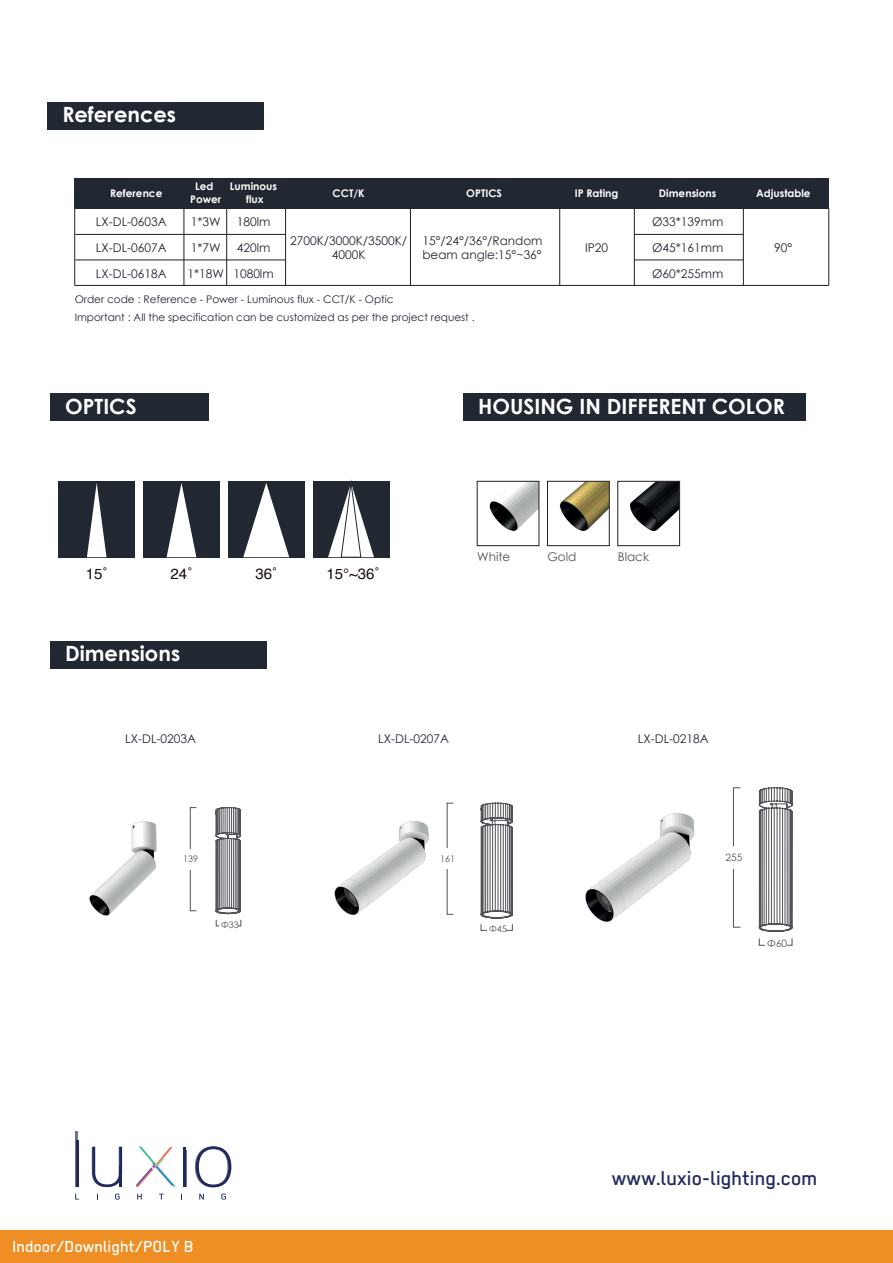
<style>
.page{position:relative;width:893px;height:1263px;background:#fff}
.page>*{position:absolute;margin:0;border:0;box-sizing:border-box;transform-origin:0 0}
.t1{font:500 22.5px "Regular";color:#20295c}
.t2{font:700 21px "Century Gothic";color:#fff}
.t3{font:500 18px "Regular";color:#fff}
.t4{font:15px "Helvetica";color:#190d0e}
.t5{font:12px/14.4px "Century Gothic";color:#212832}
.t6{font:12px "Century Gothic";color:#505357}
.t7{font:10.5px/18px "Century Gothic";color:#212832}
.t8{font:700 10.5px/12.6px "Century Gothic";color:#fff;text-align:center}
.t9{font:10.2px "Century Gothic";color:#505357}
.t10{font:9px "Century Gothic";color:#505357}
</style>
<div class="page">
<div style="left:47px;top:102px;width:217px;height:27px;background:#212832"></div>
<svg style="left:136px;top:1147px;width:40px;height:40px"></svg>
<hr style="left:183px;top:1147px;width:2px;height:40px;background:#20295c">
<hr style="left:76px;top:1140px;width:3px;height:47px;background:#20295c">
<hr style="left:75px;top:1131px;width:3px;height:56px;background:#20295c">
<svg style="left:92px;top:1147px;width:30px;height:40px"></svg>
<hr style="left:120px;top:1167px;width:2px;height:20px;background:#20295c">
<hr style="left:184px;top:1150px;width:2px;height:37px;background:#20295c">
<svg style="left:195px;top:1146px;width:36px;height:41px"></svg>
<svg style="left:75px;top:1194px;width:4px;height:5px"></svg>
<svg style="left:115px;top:1193px;width:5px;height:6px"></svg>
<svg style="left:137px;top:1194px;width:5px;height:5px"></svg>
<svg style="left:159px;top:1194px;width:5px;height:5px"></svg>
<svg style="left:199px;top:1194px;width:5px;height:5px"></svg>
<svg style="left:221px;top:1193px;width:5px;height:6px"></svg>
<div style="left:50px;top:641px;width:217px;height:28px;background:#212832"></div>
<div style="left:50px;top:393px;width:159px;height:28px;background:#212832"></div>
<div style="left:463px;top:393px;width:342px;height:28px;background:#212832"></div>
<hr style="left:75px;top:285px;width:754px;height:1px;background:#231f20">
<hr style="left:75px;top:234px;width:211px;height:1px;background:#231f20">
<hr style="left:75px;top:259px;width:211px;height:1px;background:#231f20">
<hr style="left:634px;top:234px;width:109px;height:1px;background:#231f20">
<hr style="left:634px;top:259px;width:109px;height:1px;background:#231f20">
<hr style="left:183px;top:208px;width:1px;height:77px;background:#231f20">
<hr style="left:226px;top:208px;width:1px;height:77px;background:#231f20">
<hr style="left:285px;top:208px;width:1px;height:77px;background:#231f20">
<hr style="left:410px;top:208px;width:1px;height:77px;background:#231f20">
<hr style="left:559px;top:208px;width:1px;height:77px;background:#231f20">
<hr style="left:634px;top:208px;width:1px;height:77px;background:#231f20">
<hr style="left:828px;top:208px;width:1px;height:77px;background:#231f20">
<hr style="left:74px;top:208px;width:1px;height:77px;background:#231f20">
<hr style="left:743px;top:209px;width:1px;height:76px;background:#231f20">
<div style="left:74px;top:178px;width:755px;height:31px;background:#212832"></div>
<div style="left:0;top:1230px;width:892px;height:33px;background:#ee8e24"></div>
<img style="left:630px;top:483px;width:48px;height:48px">
<div style="left:617px;top:481px;width:63px;height:65px;border:1px solid #231f20"></div>
<img style="left:560px;top:483px;width:48px;height:48px">
<div style="left:547px;top:481px;width:63px;height:65px;border:1px solid #231f20"></div>
<img style="left:489px;top:483px;width:48px;height:48px">
<div style="left:477px;top:481px;width:62px;height:65px;border:1px solid #231f20"></div>
<div style="left:228px;top:481px;width:76px;height:77px;background:#212832"></div>
<svg style="left:243px;top:483px;width:46px;height:74px"></svg>
<div style="left:143px;top:481px;width:77px;height:77px;background:#212832"></div>
<svg style="left:167px;top:483px;width:29px;height:74px"></svg>
<div style="left:59px;top:481px;width:76px;height:77px;background:#212832"></div>
<svg style="left:87px;top:483px;width:20px;height:74px"></svg>
<div style="left:313px;top:481px;width:76px;height:77px;background:#212832"></div>
<svg style="left:328px;top:485px;width:46px;height:72px"></svg>
<div style="left:216px;top:920px;width:25px;height:6px;border:1px solid #505357"></div>
<div style="left:219px;top:920px;width:19px;height:9px;background:#fff"></div>
<svg style="left:215px;top:807px;width:26px;height:107px;background:#8f9194"></svg>
<svg style="left:481px;top:803px;width:32px;height:115px"></svg>
<div style="left:733px;top:787px;width:7px;height:140px;border:1px solid #505357"></div>
<div style="left:723px;top:846px;width:20px;height:23px;background:#fff"></div>
<svg style="left:759px;top:787px;width:33px;height:145px"></svg>
<img style="left:585px;top:813px;width:110px;height:109px">
<img style="left:89px;top:807px;width:108px;height:109px">
<img style="left:334px;top:802px;width:120px;height:114px">
<h2 class="t2" style="left:62px;top:98px;width:115px">References</h2>
<p class="t8" style="left:110px;top:186px;width:54px">Reference</p>
<p class="t8" style="left:230px;top:180px;width:49px">Luminous flux</p>
<p class="t8" style="left:333px;top:186px;width:34px">CCT/K</p>
<p class="t8" style="left:466px;top:186px;width:37px">OPTICS</p>
<p class="t8" style="left:575px;top:186px;width:45px">IP Rating</p>
<p class="t8" style="left:659px;top:186px;width:59px">Dimensions</p>
<p class="t8" style="left:756px;top:186px;width:56px">Adjustable</p>
<p class="t8" style="left:190px;top:180px;width:33px">Led<br>Power</p>
<p class="t5" style="left:237px;top:214px;width:35px">180lm</p>
<p class="t5" style="left:652px;top:214px;width:73px">Ø33*139mm</p>
<p class="t5" style="left:652px;top:240px;width:73px">Ø45*161mm</p>
<p class="t5" style="left:774px;top:240px;width:20px">90°</p>
<p class="t5" style="left:96px;top:214px;width:72px">LX-DL-0603A</p>
<p class="t5" style="left:96px;top:240px;width:72px">LX-DL-0607A</p>
<p class="t5" style="left:191px;top:214px;width:31px">1*3W</p>
<p class="t5" style="left:187px;top:235px;width:38px;line-height:25.5px">1*7W<br>1*18W</p>
<p class="t5" style="left:290px;top:233px;width:118px;text-align:center">2700K/3000K/3500K/<br>4000K</p>
<p class="t5" style="left:585px;top:240px;width:25px">IP20</p>
<p class="t5" style="left:422px;top:233px;width:122px">15°/24°/36°/Random beam angle:15°~36°</p>
<p class="t5" style="left:233px;top:235px;width:42px;line-height:25.5px">420lm<br>1080lm</p>
<p class="t5" style="left:96px;top:266px;width:72px">LX-DL-0618A</p>
<p class="t5" style="left:652px;top:266px;width:73px">Ø60*255mm</p>
<p class="t7" style="left:75px;top:290px;width:401px">Order code : Reference - Power - Luminous flux - CCT/K - Optic<br>Important : All the specification can be customized as per the project request .</p>
<h2 class="t2" style="left:65px;top:390px;width:73px">OPTICS</h2>
<h2 class="t2" style="left:478px;top:390px;width:308px">HOUSING IN DIFFERENT COLOR</h2>
<p class="t4" style="left:86px;top:563px;width:23px">15˚</p>
<p class="t4" style="left:171px;top:563px;width:23px">24˚</p>
<p class="t4" style="left:255px;top:563px;width:23px">36˚</p>
<p class="t4" style="left:326px;top:563px;width:55px">15°~36˚</p>
<h2 class="t2" style="left:65px;top:638px;width:117px">Dimensions</h2>
<p class="t6" style="left:477px;top:548px;width:35px">White</p>
<p class="t6" style="left:547px;top:548px;width:30px">Gold</p>
<p class="t6" style="left:618px;top:548px;width:33px">Black</p>
<p class="t5" style="left:125px;top:731px;width:72px">LX-DL-0203A</p>
<p class="t5" style="left:378px;top:731px;width:72px">LX-DL-0207A</p>
<p class="t5" style="left:638px;top:731px;width:72px">LX-DL-0218A</p>
<p class="t10" style="left:183px;top:853px;width:16px">139</p>
<p class="t10" style="left:221px;top:918px;width:19px">Φ33</p>
<p class="t10" style="left:440px;top:852px;width:16px">161</p>
<p class="t10" style="left:489px;top:923px;width:19px">Φ45</p>
<p class="t9" style="left:726px;top:850px;width:18px">255</p>
<p class="t9" style="left:767px;top:936px;width:21px">Φ60</p>
<h3 class="t3" style="left:12px;top:1236px;width:183px">Indoor/Downlight/POLY B</h3>
<h1 class="t1" style="left:612px;top:1165px;width:207px">www.luxio-lighting.com</h1>
</div>
